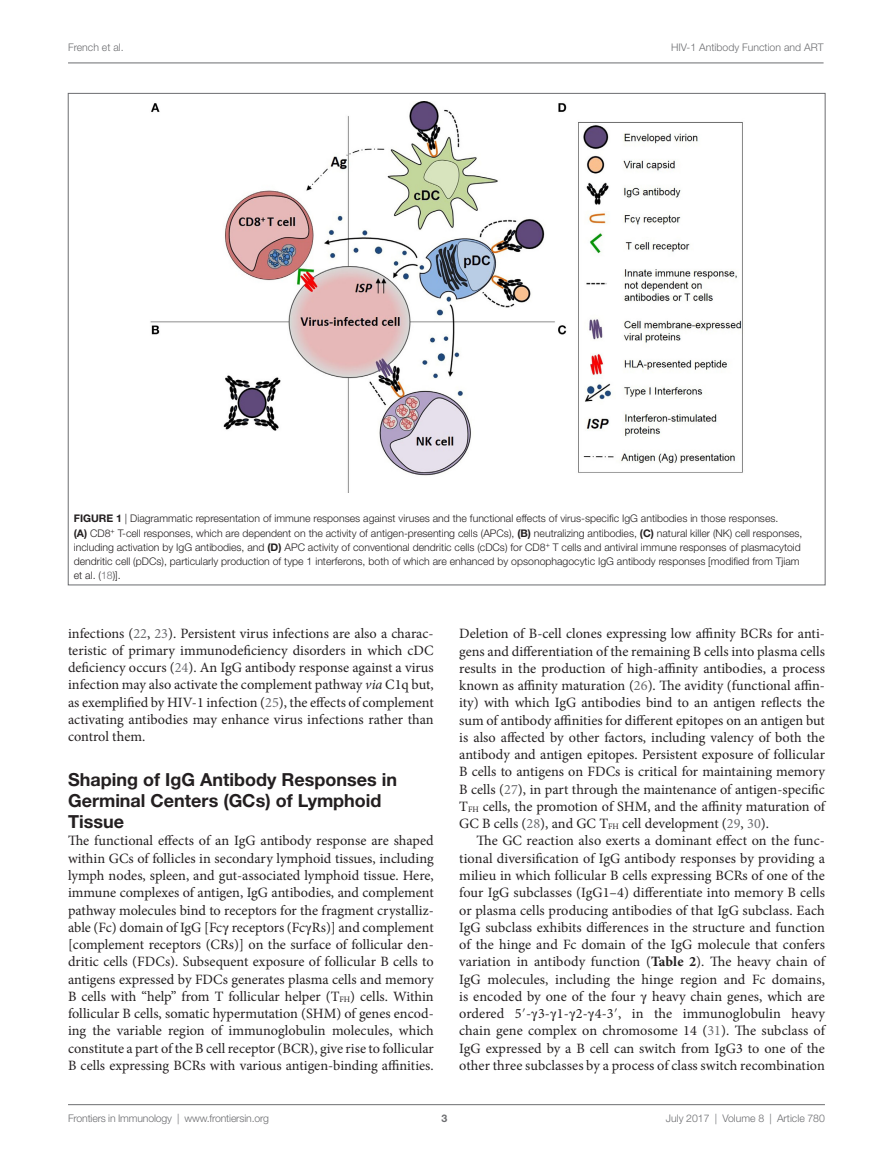
<style>
.page{position:relative;width:893px;height:1170px;background:#fff}
.page>*{position:absolute;margin:0;border:0;box-sizing:border-box;transform-origin:0 0}
.t1{font:700 18px/21px "Helvetica Neue LT Std";color:#231f20}
.t2{font:14.25px/17.2px "Minion Pro";color:#231f20;text-align:justify}
.t3{font:300 10.5px/14.2px "Helvetica Neue LT Std";color:#231f20}
.t4{font:300 10.5px "Helvetica Neue LT Std";color:#6c6d70}
.t5{font:700 10.5px "Helvetica Neue LT Std";color:#6c6d70}
.s1{font-weight:700}
.s2{color:#6c6d70}
.s3{font-style:italic}
.s4{font-family:"STIX General"}
</style>
<div class="page">
<img style="left:150px;top:102px;width:593px;height:390px">
<hr style="left:68px;top:1104px;width:757px;height:1px;background:#6c6d70">
<hr style="left:68px;top:63px;width:755px;height:1px;background:#6c6d70">
<p class="t4" style="left:68px;top:41px;width:57px">French et al.</p>
<p class="t4" style="left:671px;top:41px;width:154px">HIV-1 Antibody Function and ART</p>
<p class="t3" style="left:74px;top:511px;width:730px"><span class="s1">FIGURE 1</span> | Diagrammatic representation of immune responses against viruses and the functional effects of virus-specific IgG antibodies in those responses.<br><span class="s1">(A)</span> CD8<sup>+</sup> T-cell responses, which are dependent on the activity of antigen-presenting cells (APCs), <span class="s1">(B)</span> neutralizing antibodies, <span class="s1">(C)</span> natural killer (NK) cell responses, including activation by IgG antibodies, and <span class="s1">(D)</span> APC activity of conventional dendritic cells (cDCs) for CD8<sup>+</sup> T cells and antiviral immune responses of plasmacytoid dendritic cell (pDCs), particularly production of type 1 interferons, both of which are enhanced by opsonophagocytic IgG antibody responses [modified from Tjiam et al. (<span class="s2">18</span>)].</p>
<p class="t2" style="left:68px;top:624px;width:367px">infections (<span class="s2">22</span>, <span class="s2">23</span>). Persistent virus infections are also a charac&shy;teristic of primary immunodeficiency disorders in which cDC deficiency occurs (<span class="s2">24</span>). An IgG antibody response against a virus infection may also activate the complement pathway <span class="s3">via</span> C1q but, as exemplified by HIV-1 infection (<span class="s2">25</span>), the effects of complement activating antibodies may enhance virus infections rather than control them.</p>
<p class="t1" style="left:68px;top:768px;width:330px">Shaping of IgG Antibody Responses in<br>Germinal Centers (GCs) of Lymphoid<br>Tissue</p>
<p class="t2" style="left:68px;top:832px;width:367px">The functional effects of an IgG antibody response are shaped within GCs of follicles in secondary lymphoid tissues, including lymph nodes, spleen, and gut-associated lymphoid tissue. Here, immune complexes of antigen, IgG antibodies, and complement pathway molecules bind to receptors for the fragment crystalliz&shy;able (Fc) domain of IgG [Fc<span class="s4">γ</span> receptors (Fc<span class="s4">γ</span>Rs)] and complement [complement receptors (CRs)] on the surface of follicular den&shy;dritic cells (FDCs). Subsequent exposure of follicular B cells to antigens expressed by FDCs generates plasma cells and memory B cells with “help” from T follicular helper (T<sub>FH</sub>) cells. Within follicular B cells, somatic hypermutation (SHM) of genes encod&shy;ing the variable region of immunoglobulin molecules, which constitute a part of the B cell receptor (BCR), give rise to follicular B cells expressing BCRs with various antigen-binding affinities.</p>
<p class="t2" style="left:459px;top:625px;width:367px">Deletion of B-cell clones expressing low affinity BCRs for anti&shy;gens and differentiation of the remaining B cells into plasma cells results in the production of high-affinity antibodies, a process known as affinity maturation (<span class="s2">26</span>). The avidity (functional affin&shy;ity) with which IgG antibodies bind to an antigen reflects the sum of antibody affinities for different epitopes on an antigen but is also affected by other factors, including valency of both the antibody and antigen epitopes. Persistent exposure of follicular B cells to antigens on FDCs is critical for maintaining memory B cells (<span class="s2">27</span>), in part through the maintenance of antigen-specific T<sub>FH</sub> cells, the promotion of SHM, and the affinity maturation of GC B cells (<span class="s2">28</span>), and GC T<sub>FH</sub> cell development (<span class="s2">29</span>, <span class="s2">30</span>).</p>
<p class="t2" style="left:459px;top:832px;width:367px;text-indent:17px">The GC reaction also exerts a dominant effect on the func&shy;tional diversification of IgG antibody responses by providing a milieu in which follicular B cells expressing BCRs of one of the four IgG subclasses (IgG1–4) differentiate into memory B cells or plasma cells producing antibodies of that IgG subclass. Each IgG subclass exhibits differences in the structure and function of the hinge and Fc domain of the IgG molecule that confers variation in antibody function (<span class="s1">Table 2</span>). The heavy chain of IgG molecules, including the hinge region and Fc domains, is encoded by one of the four <span class="s4">γ</span> heavy chain genes, which are ordered 5<span class="s4">′</span>-<span class="s4">γ</span>3-<span class="s4">γ</span>1-<span class="s4">γ</span>2-<span class="s4">γ</span>4-3<span class="s4">′</span>, in the immunoglobulin heavy chain gene complex on chromosome 14 (<span class="s2">31</span>). The subclass of IgG expressed by a B cell can switch from IgG3 to one of the other three subclasses by a process of class switch recombination</p>
<p class="t4" style="left:68px;top:1111px;width:203px">Frontiers in Immunology | www.frontiersin.org</p>
<p class="t4" style="left:666px;top:1111px;width:161px">July 2017 | Volume 8 | Article 780</p>
<p class="t5" style="left:441px;top:1111px;width:7px">3</p>
</div>
